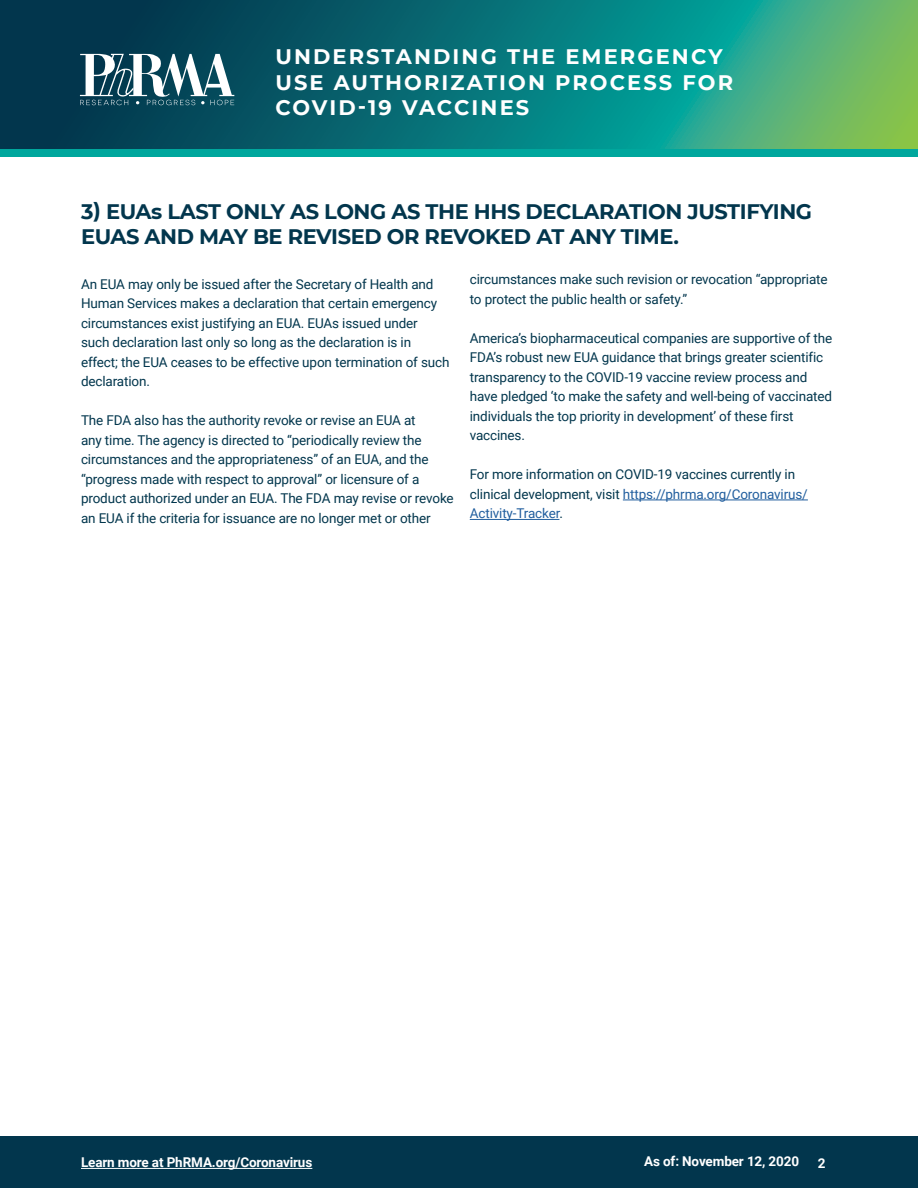
<style>
.page{position:relative;width:918px;height:1188px;background:#fff}
.page>*{position:absolute;margin:0;border:0;box-sizing:border-box;transform-origin:0 0}
.t1{font:700 21px/25.2px "Montserrat";letter-spacing:-.02em;color:#02364d}
.t2{font:700 21px/25.5px "Montserrat";letter-spacing:.1em;color:#fff}
.t3{font:13.5px/19.5px "Roboto";letter-spacing:-.01em;color:#02364d}
.t4{font:700 13.5px "Roboto";letter-spacing:-.01em;color:#fff}
.s1{color:#215e9e}
</style>
<div class="page">
<div style="left:0;top:1137px;width:918px;height:51px;background:#02364d"></div>
<hr style="left:81px;top:1168px;width:231px;height:1px;background:#fff">
<svg style="left:0;top:0;width:918px;height:149px;background:#187870"></svg>
<svg style="left:80px;top:54px;width:154px;height:51px"></svg>
<div style="left:0;top:149px;width:918px;height:8px;background:#00a79d"></div>
<hr style="left:623px;top:500px;width:185px;height:1px;background:#215e9e">
<hr style="left:470px;top:519px;width:89px;height:1px;background:#215e9e">
<h1 class="t2" style="left:275px;top:43px;width:459px">UNDERSTANDING THE EMERGENCY<br>USE AUTHORIZATION PROCESS FOR<br>COVID-19 VACCINES</h1>
<h1 class="t1" style="left:81px;top:198px;width:733px">3) EUAs LAST ONLY AS LONG AS THE HHS DECLARATION JUSTIFYING<br>EUAS AND MAY BE REVISED OR REVOKED AT ANY TIME.</h1>
<p class="t3" style="left:81px;top:274px;width:370px">An EUA may only be issued after the Secretary of Health and Human Services makes a declaration that certain emergency circumstances exist justifying an EUA. EUAs issued under such declaration last only so long as the declaration is in effect; the EUA ceases to be effective upon termination of such declaration.</p>
<p class="t3" style="left:81px;top:410px;width:374px">The FDA also has the authority revoke or revise an EUA at<br>any time. The agency is directed to “periodically review the circumstances and the appropriateness” of an EUA, and the “progress made with respect to approval” or licensure of a product authorized under an EUA. The FDA may revise or revoke an EUA if the criteria for issuance are no longer met or other</p>
<p class="t3" style="left:470px;top:269px;width:359px">circumstances make such revision or revocation “appropriate to protect the public health or safety.”</p>
<p class="t3" style="left:470px;top:328px;width:364px">America’s biopharmaceutical companies are supportive of the FDA’s robust new EUA guidance that brings greater scientific transparency to the COVID-19 vaccine review process and have pledged ‘to make the safety and well-being of vaccinated individuals the top priority in development’ of these first vaccines.</p>
<p class="t3" style="left:470px;top:464px;width:340px">For more information on COVID-19 vaccines currently in clinical development, visit <span class="s1">https://phrma.org/Coronavirus/<br>Activity-Tracker</span>.</p>
<p class="t4" style="left:81px;top:1153px;width:233px">Learn more at PhRMA.org/Coronavirus</p>
<p class="t4" style="left:644px;top:1152px;width:157px">As of: November 12, 2020</p>
<p class="t4" style="left:818px;top:1153px;width:9px">2</p>
</div>
